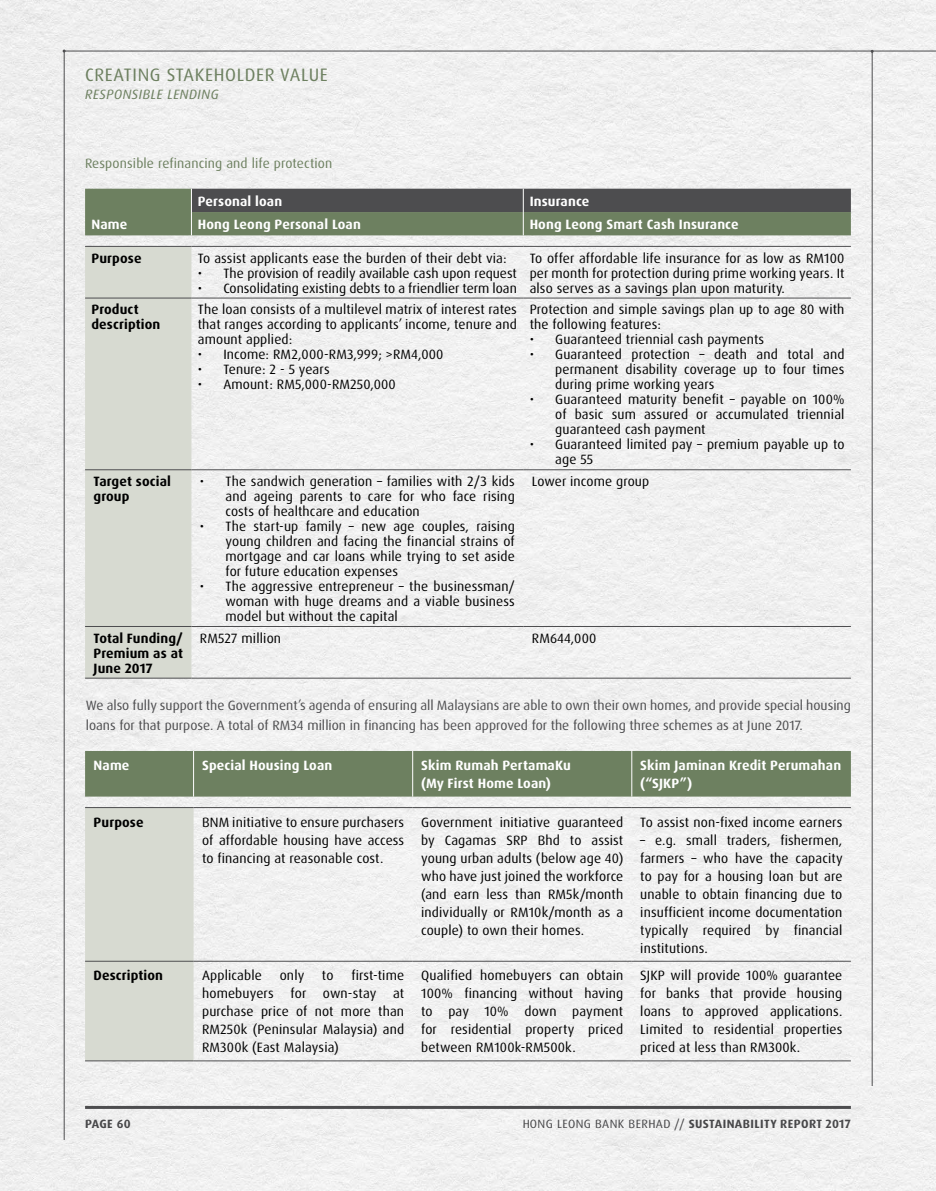
<style>
.page{position:relative;width:936px;height:1191px;background:#fff}
.page>*{position:absolute;margin:0;border:0;box-sizing:border-box;transform-origin:0 0}
.t1{font:18px "Dax OT";letter-spacing:.035em;color:#6d8060}
.t2{font:13.5px/18px "Dax OT";letter-spacing:.01em;color:#000;text-align:justify}
.t3{font:13.5px/19.5px "Dax OT";color:#4d4d4f}
.t4{font:700 13.5px/18px "Dax OT";letter-spacing:.01em;color:#fff}
.t5{font:700 13.5px/15px "Dax OT";letter-spacing:.01em;color:#000}
.t6{font:13.5px "Dax OT";letter-spacing:.01em;color:#6d8060}
.t7{font:italic 13.5px "Dax OT";letter-spacing:.035em;color:#6d8060}
.t8{font:700 12px "Dax OT";letter-spacing:.035em;color:#4d4d4f}
.s1{font-weight:400}
</style>
<div class="page">
<img style="left:0;top:0;width:935px;height:1191px">
<hr style="left:64px;top:51px;width:1px;height:1089px;background:#4d4d4f">
<hr style="left:85px;top:1106px;width:765px;height:3px;background:#4d4d4f">
<div style="left:923px;top:0;width:12px;height:13px;background:#f0f0f0"></div>
<div style="left:85px;top:751px;width:765px;height:45px;background:#6d8060"></div>
<div style="left:85px;top:808px;width:108px;height:252px;background:#d7dad1"></div>
<hr style="left:85px;top:807px;width:108px;height:1px;background:#4d4d4f">
<hr style="left:193px;top:807px;width:219px;height:1px;background:#4d4d4f">
<hr style="left:412px;top:807px;width:219px;height:1px;background:#4d4d4f">
<hr style="left:631px;top:807px;width:219px;height:1px;background:#4d4d4f">
<hr style="left:85px;top:961px;width:108px;height:1px;background:#4d4d4f">
<hr style="left:193px;top:961px;width:219px;height:1px;background:#4d4d4f">
<hr style="left:412px;top:961px;width:219px;height:1px;background:#4d4d4f">
<hr style="left:631px;top:961px;width:219px;height:1px;background:#4d4d4f">
<hr style="left:85px;top:1060px;width:108px;height:1px;background:#4d4d4f">
<hr style="left:193px;top:1060px;width:219px;height:1px;background:#4d4d4f">
<hr style="left:412px;top:1060px;width:219px;height:1px;background:#4d4d4f">
<hr style="left:631px;top:1060px;width:219px;height:1px;background:#4d4d4f">
<hr style="left:193px;top:751px;width:1px;height:45px;background:#fff">
<hr style="left:412px;top:751px;width:1px;height:45px;background:#fff">
<hr style="left:631px;top:751px;width:1px;height:45px;background:#fff">
<div style="left:85px;top:247px;width:106px;height:431px;background:#d7dad1"></div>
<hr style="left:85px;top:246px;width:106px;height:1px;background:#4d4d4f">
<hr style="left:191px;top:246px;width:332px;height:1px;background:#4d4d4f">
<hr style="left:523px;top:246px;width:327px;height:1px;background:#4d4d4f">
<hr style="left:85px;top:469px;width:106px;height:1px;background:#4d4d4f">
<hr style="left:191px;top:469px;width:332px;height:1px;background:#4d4d4f">
<hr style="left:523px;top:469px;width:327px;height:1px;background:#4d4d4f">
<hr style="left:85px;top:626px;width:106px;height:1px;background:#4d4d4f">
<hr style="left:191px;top:626px;width:332px;height:1px;background:#4d4d4f">
<hr style="left:523px;top:626px;width:327px;height:1px;background:#4d4d4f">
<hr style="left:85px;top:678px;width:106px;height:1px;background:#4d4d4f">
<hr style="left:191px;top:678px;width:332px;height:1px;background:#4d4d4f">
<hr style="left:523px;top:678px;width:327px;height:1px;background:#4d4d4f">
<hr style="left:85px;top:298px;width:106px;height:1px;background:#4d4d4f">
<hr style="left:191px;top:298px;width:332px;height:1px;background:#4d4d4f">
<hr style="left:523px;top:298px;width:327px;height:1px;background:#4d4d4f">
<svg style="left:85px;top:189px;width:765px;height:46px;background:#5f6a59"></svg>
<hr style="left:871px;top:51px;width:1px;height:1035px;background:#4d4d4f">
<hr style="left:64px;top:51px;width:871px;height:1px;background:#4d4d4f">
<h1 class="t1" style="left:85px;top:63px;width:244px">CREATING STAKEHOLDER VALUE</h1>
<p class="t7" style="left:85px;top:85px;width:135px">RESPONSIBLE LENDING</p>
<p class="t6" style="left:85px;top:154px;width:249px">Responsible refinancing and life protection</p>
<p class="t4" style="left:198px;top:192px;width:86px">Personal loan</p>
<p class="t4" style="left:529px;top:192px;width:61px">Insurance</p>
<p class="t4" style="left:91px;top:215px;width:37px">Name</p>
<p class="t4" style="left:198px;top:215px;width:164px">Hong Leong Personal Loan</p>
<p class="t4" style="left:529px;top:215px;width:210px">Hong Leong Smart Cash Insurance</p>
<p class="t5" style="left:91px;top:250px;width:52px">Purpose</p>
<p class="t2" style="left:198px;top:249px;width:310px">To assist applicants ease the burden of their debt via:</p>
<p class="t2" style="left:198px;top:264px;width:320px">• The provision of readily available cash upon request</p>
<p class="t2" style="left:198px;top:279px;width:320px">• Consolidating existing debts to a friendlier term loan</p>
<p class="t2" style="left:529px;top:250px;width:316px;line-height:15px">To offer affordable life insurance for as low as RM100 per month for protection during prime working years. It also serves as a savings plan upon maturity.</p>
<p class="t5" style="left:91px;top:302px;width:70px">Product description</p>
<p class="t2" style="left:198px;top:302px;width:320px;line-height:15px">The loan consists of a multilevel matrix of interest rates that ranges according to applicants’ income, tenure and amount applied:</p>
<p class="t2" style="left:198px;top:346px;width:247px">• Income: RM2,000-RM3,999; &gt;RM4,000</p>
<p class="t2" style="left:198px;top:361px;width:133px">• Tenure: 2 - 5 years</p>
<p class="t2" style="left:198px;top:376px;width:199px">• Amount: RM5,000-RM250,000</p>
<p class="t5" style="left:94px;top:474px;width:79px">Target social group</p>
<p class="t2" style="left:225px;top:474px;width:291px;line-height:15px;text-indent:-26px">• The sandwich generation – families with 2/3 kids and ageing parents to care for who face rising costs of healthcare and education</p>
<p class="t2" style="left:225px;top:519px;width:291px;line-height:15px;text-indent:-26px">• The start-up family – new age couples, raising young children and facing the financial strains of mortgage and car loans while trying to set aside for future education expenses</p>
<p class="t2" style="left:225px;top:579px;width:291px;line-height:15px;text-indent:-26px">• The aggressive entrepreneur – the businessman/ woman with huge dreams and a viable business model but without the capital</p>
<p class="t2" style="left:529px;top:302px;width:316px;line-height:15px">Protection and simple savings plan up to age 80 with the following features:</p>
<p class="t2" style="left:529px;top:331px;width:236px">• Guaranteed triennial cash payments</p>
<p class="t2" style="left:555px;top:347px;width:291px;line-height:15px;text-indent:-26px">• Guaranteed protection – death and total and permanent disability coverage up to four times during prime working years</p>
<p class="t2" style="left:555px;top:392px;width:291px;line-height:15px;text-indent:-26px">• Guaranteed maturity benefit – payable on 100% of basic sum assured or accumulated triennial guaranteed cash payment</p>
<p class="t2" style="left:555px;top:437px;width:291px;line-height:15px;text-indent:-26px">• Guaranteed limited pay – premium payable up to age 55</p>
<p class="t2" style="left:532px;top:472px;width:119px">Lower income group</p>
<p class="t5" style="left:94px;top:630px;width:91px;text-align:justify">Total Funding/ Premium as at June 2017</p>
<p class="t2" style="left:200px;top:629px;width:83px">RM527 million</p>
<p class="t2" style="left:532px;top:629px;width:66px">RM644,000</p>
<p class="t3" style="left:86px;top:696px;width:766px">We also fully support the Government’s agenda of ensuring all Malaysians are able to own their own homes, and provide special housing loans for that purpose. A total of RM34 million in financing has been approved for the following three schemes as at June 2017.</p>
<p class="t4" style="left:94px;top:756px;width:37px">Name</p>
<p class="t4" style="left:202px;top:756px;width:132px">Special Housing Loan</p>
<p class="t4" style="left:421px;top:756px;width:151px">Skim Rumah PertamaKu (My First Home Loan)</p>
<p class="t4" style="left:640px;top:756px;width:202px">Skim Jaminan Kredit Perumahan (“SJKP”)</p>
<p class="t5" style="left:94px;top:814px;width:52px">Purpose</p>
<p class="t2" style="left:202px;top:813px;width:203px">BNM initiative to ensure purchasers of affordable housing have access to financing at reasonable cost.</p>
<p class="t2" style="left:421px;top:813px;width:203px">Government initiative guaranteed by Cagamas SRP Bhd to assist young urban adults (below age 40) who have just joined the workforce (and earn less than RM5k/month individually or RM10k/month as a couple) to own their homes.</p>
<p class="t2" style="left:640px;top:813px;width:203px">To assist non-fixed income earners</p>
<p class="t2" style="left:640px;top:831px;width:204px">– e.g. small traders, fishermen, farmers – who have the capacity to pay for a housing loan but are unable to obtain financing due to insufficient income documentation typically required by financial institutions.</p>
<p class="t2" style="left:202px;top:966px;width:203px;text-indent:149px">first-time homebuyers for own-stay at purchase price of not more than RM250k (Peninsular Malaysia) and RM300k (East Malaysia)</p>
<p class="t2" style="left:421px;top:966px;width:203px">Qualified homebuyers can obtain 100% financing without having to pay 10% down payment for residential property priced between RM100k-RM500k.</p>
<p class="t2" style="left:640px;top:966px;width:203px">SJKP will provide 100% guarantee for banks that provide housing loans to approved applications.<br>Limited to residential properties priced at less than RM300k.</p>
<p class="t5" style="left:94px;top:968px;width:71px">Description</p>
<p class="t2" style="left:202px;top:966px;width:61px">Applicable</p>
<p class="t2" style="left:280px;top:966px;width:26px">only</p>
<p class="t2" style="left:322px;top:966px;width:13px">to</p>
<p class="t8" style="left:85px;top:1116px;width:47px">PAGE 60</p>
<p class="t8" style="left:522px;top:1116px;width:330px"><span class="s1">HONG LEONG BANK BERHAD //</span> SUSTAINABILITY REPORT 2017</p>
</div>
